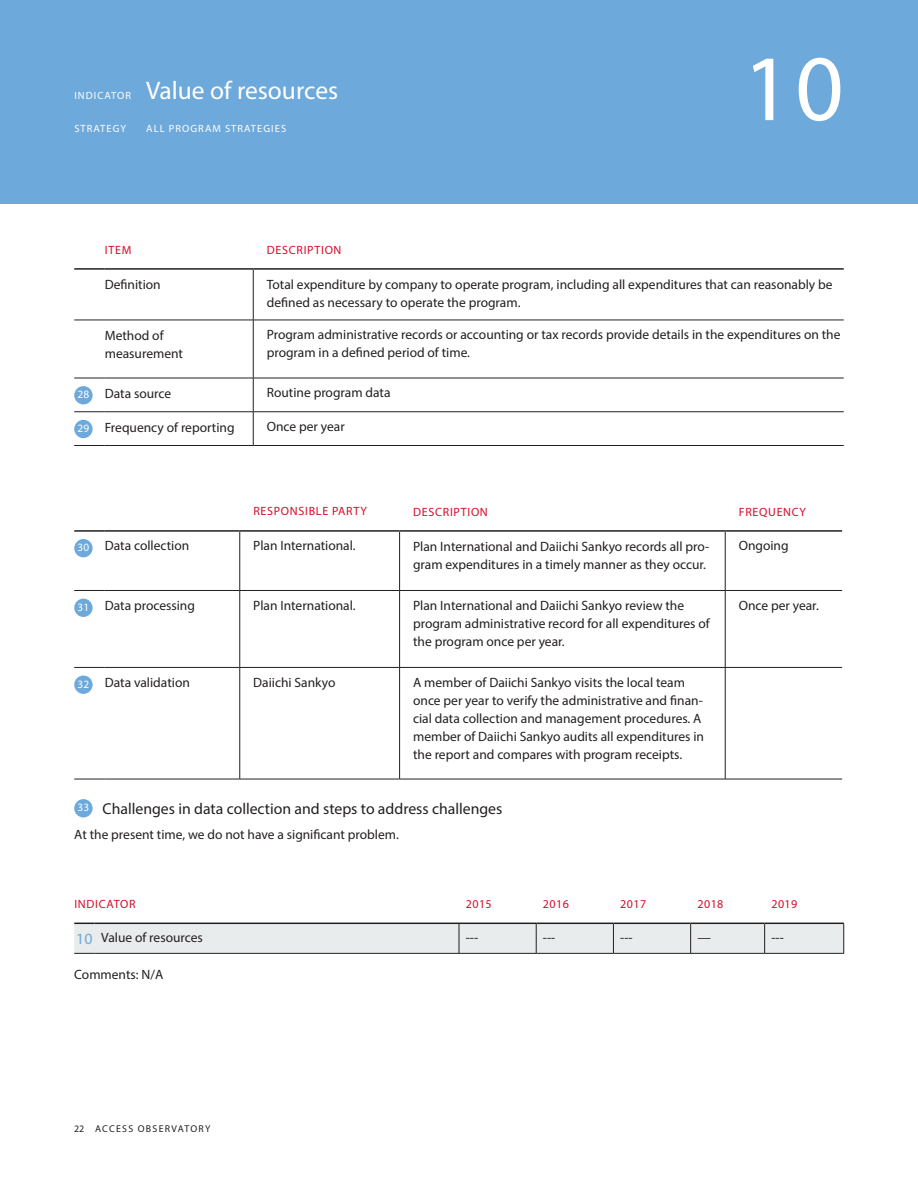
<style>
.page{position:relative;width:918px;height:1188px;background:#fff}
.page>*{position:absolute;margin:0;border:0;box-sizing:border-box;transform-origin:0 0}
.Indicator{font:94.5px "Myriad Pro";color:#fff}
.Indicator_Label_Sans{font:25.5px "Myriad Pro";color:#fff}
.Question_Semibold{font:15.75px "Myriad Pro";color:#231f20}
.Question_Semibold-2{font:15.75px "Myriad Pro";color:#6da9db}
.Response_Book_Body{font:13.5px/18px "Myriad Pro";color:#231f20}
.Table_Bold{font:13.5px/18px "Myriad Pro";color:#231f20}
.Table_Body{font:13.5px "Myriad Pro";color:#231f20}
.Response_Book_Body-2{font:12px "Myriad Pro";letter-spacing:.06em;color:#d30d2b}
.Table_Red_Header{font:12px "Myriad Pro";letter-spacing:.04em;color:#d30d2b}
.Table_Red_Header-2{font:12px "Myriad Pro";letter-spacing:.06em;color:#d30d2b}
.Question{font:11.25px "Myriad Pro";letter-spacing:.04em;color:#fff}
.Indicator_Label_Sans-2{font:10.5px "Myriad Pro";letter-spacing:.1em;color:#fff}
.t1{font:9.9px "Myriad Pro";letter-spacing:.13em;color:#231f20}
</style>
<div class="page">
<div style="left:0;top:0;width:918px;height:203px;background:#6da9db"></div>
<hr style="left:253px;top:270px;width:1px;height:50px;background:#231f20">
<hr style="left:74px;top:320px;width:31px;height:1px;background:#231f20">
<hr style="left:105px;top:320px;width:148px;height:1px;background:#231f20">
<hr style="left:253px;top:320px;width:591px;height:1px;background:#231f20">
<hr style="left:253px;top:320px;width:1px;height:58px;background:#231f20">
<hr style="left:74px;top:378px;width:31px;height:1px;background:#231f20">
<hr style="left:105px;top:378px;width:148px;height:1px;background:#231f20">
<hr style="left:253px;top:378px;width:591px;height:1px;background:#231f20">
<hr style="left:253px;top:378px;width:1px;height:34px;background:#231f20">
<hr style="left:74px;top:411px;width:31px;height:1px;background:#231f20">
<hr style="left:105px;top:411px;width:148px;height:1px;background:#231f20">
<hr style="left:253px;top:411px;width:591px;height:1px;background:#231f20">
<hr style="left:253px;top:412px;width:1px;height:33px;background:#231f20">
<hr style="left:74px;top:445px;width:31px;height:1px;background:#231f20">
<hr style="left:105px;top:445px;width:148px;height:1px;background:#231f20">
<hr style="left:253px;top:445px;width:591px;height:1px;background:#231f20">
<hr style="left:74px;top:268px;width:31px;height:2px;background:#231f20">
<hr style="left:105px;top:268px;width:148px;height:2px;background:#231f20">
<hr style="left:253px;top:268px;width:591px;height:2px;background:#231f20">
<div style="left:74px;top:386px;width:19px;height:18px;background:#6da9db;border-radius:50%"></div>
<div style="left:74px;top:420px;width:19px;height:18px;background:#6da9db;border-radius:50%"></div>
<hr style="left:240px;top:532px;width:1px;height:58px;background:#231f20">
<hr style="left:74px;top:590px;width:31px;height:1px;background:#231f20">
<hr style="left:105px;top:590px;width:135px;height:1px;background:#231f20">
<hr style="left:240px;top:590px;width:160px;height:1px;background:#231f20">
<hr style="left:240px;top:591px;width:1px;height:76px;background:#231f20">
<hr style="left:400px;top:590px;width:325px;height:1px;background:#231f20">
<hr style="left:725px;top:590px;width:117px;height:1px;background:#231f20">
<hr style="left:74px;top:667px;width:31px;height:1px;background:#231f20">
<hr style="left:105px;top:667px;width:135px;height:1px;background:#231f20">
<hr style="left:240px;top:667px;width:160px;height:1px;background:#231f20">
<hr style="left:240px;top:668px;width:1px;height:111px;background:#231f20">
<hr style="left:400px;top:667px;width:325px;height:1px;background:#231f20">
<hr style="left:725px;top:667px;width:117px;height:1px;background:#231f20">
<hr style="left:74px;top:779px;width:31px;height:1px;background:#231f20">
<hr style="left:105px;top:779px;width:135px;height:1px;background:#231f20">
<hr style="left:240px;top:779px;width:160px;height:1px;background:#231f20">
<hr style="left:400px;top:779px;width:325px;height:1px;background:#231f20">
<hr style="left:725px;top:779px;width:117px;height:1px;background:#231f20">
<hr style="left:74px;top:530px;width:31px;height:2px;background:#231f20">
<hr style="left:105px;top:530px;width:135px;height:2px;background:#231f20">
<hr style="left:240px;top:530px;width:160px;height:2px;background:#231f20">
<hr style="left:400px;top:530px;width:325px;height:2px;background:#231f20">
<hr style="left:725px;top:530px;width:117px;height:2px;background:#231f20">
<hr style="left:725px;top:532px;width:1px;height:58px;background:#231f20">
<hr style="left:725px;top:591px;width:1px;height:76px;background:#231f20">
<hr style="left:725px;top:668px;width:1px;height:111px;background:#231f20">
<hr style="left:399px;top:532px;width:1px;height:58px;background:#231f20">
<hr style="left:399px;top:591px;width:1px;height:76px;background:#231f20">
<hr style="left:399px;top:668px;width:1px;height:111px;background:#231f20">
<div style="left:74px;top:539px;width:19px;height:18px;background:#6da9db;border-radius:50%"></div>
<div style="left:74px;top:599px;width:19px;height:18px;background:#6da9db;border-radius:50%"></div>
<div style="left:74px;top:676px;width:19px;height:18px;background:#6da9db;border-radius:50%"></div>
<div style="left:74px;top:799px;width:19px;height:18px;background:#6da9db;border-radius:50%"></div>
<svg style="left:74px;top:923px;width:770px;height:31px;background:#d9dcdd"></svg>
<p class="Indicator_Label_Sans-2" style="left:74px;top:89px;width:58px">INDICATOR</p>
<p class="Indicator_Label_Sans" style="left:146px;top:75px;width:194px">Value of resources</p>
<p class="Indicator_Label_Sans-2" style="left:74px;top:122px;width:53px">STRATEGY</p>
<p class="Indicator_Label_Sans-2" style="left:146px;top:122px;width:141px">ALL PROGRAM STRATEGIES</p>
<p class="Indicator" style="left:743px;top:30px;width:102px">10</p>
<p class="Response_Book_Body-2" style="left:105px;top:243px;width:28px">ITEM</p>
<p class="Response_Book_Body-2" style="left:267px;top:243px;width:76px">DESCRIPTION</p>
<p class="Table_Bold" style="left:105px;top:275px;width:58px">Definition</p>
<p class="Response_Book_Body" style="left:267px;top:275px;width:567px">Total expenditure by company to operate program, including all expenditures that can reasonably be defined as necessary to operate the program.</p>
<p class="Table_Bold" style="left:105px;top:326px;width:80px">Method of measurement</p>
<p class="Response_Book_Body" style="left:267px;top:325px;width:575px">Program administrative records or accounting or tax records provide details in the expenditures on the program in a defined period of time.</p>
<p class="Question" style="left:77px;top:388px;width:13px">28</p>
<p class="Table_Bold" style="left:105px;top:384px;width:68px">Data source</p>
<p class="Response_Book_Body" style="left:267px;top:383px;width:125px">Routine program data</p>
<p class="Question" style="left:77px;top:421px;width:13px">29</p>
<p class="Table_Bold" style="left:105px;top:418px;width:131px">Frequency of reporting</p>
<p class="Response_Book_Body" style="left:267px;top:417px;width:80px">Once per year</p>
<p class="Response_Book_Body-2" style="left:253px;top:504px;width:115px">RESPONSIBLE PARTY</p>
<p class="Response_Book_Body-2" style="left:413px;top:505px;width:76px">DESCRIPTION</p>
<p class="Response_Book_Body-2" style="left:739px;top:505px;width:69px">FREQUENCY</p>
<p class="Question" style="left:77px;top:540px;width:13px">30</p>
<p class="Table_Bold" style="left:105px;top:536px;width:86px">Data collection</p>
<p class="Response_Book_Body" style="left:253px;top:536px;width:104px">Plan International.</p>
<p class="Response_Book_Body" style="left:413px;top:537px;width:298px">Plan International and Daiichi Sankyo records all pro&shy;gram expenditures in a timely manner as they occur.</p>
<p class="Response_Book_Body" style="left:739px;top:536px;width:51px">Ongoing</p>
<p class="Question" style="left:77px;top:600px;width:13px">31</p>
<p class="Table_Bold" style="left:105px;top:596px;width:92px">Data processing</p>
<p class="Response_Book_Body" style="left:253px;top:596px;width:104px">Plan International.</p>
<p class="Response_Book_Body" style="left:413px;top:597px;width:298px">Plan International and Daiichi Sankyo review the program administrative record for all expenditures of the program once per year.</p>
<p class="Response_Book_Body" style="left:739px;top:597px;width:82px">Once per year.</p>
<p class="Question" style="left:77px;top:677px;width:13px">32</p>
<p class="Table_Bold" style="left:105px;top:673px;width:87px">Data validation</p>
<p class="Response_Book_Body" style="left:253px;top:673px;width:84px">Daiichi Sankyo</p>
<p class="Response_Book_Body" style="left:413px;top:673px;width:292px">A member of Daiichi Sankyo visits the local team once per year to verify the administrative and finan&shy;cial data collection and management procedures. A member of Daiichi Sankyo audits all expenditures in the report and compares with program receipts.</p>
<p class="Question" style="left:77px;top:801px;width:13px">33</p>
<p class="Question_Semibold" style="left:103px;top:799px;width:401px">Challenges in data collection and steps to address challenges</p>
<p class="Response_Book_Body" style="left:74px;top:825px;width:326px">At the present time, we do not have a significant problem.</p>
<p class="Table_Red_Header-2" style="left:74px;top:897px;width:63px">INDICATOR</p>
<p class="Table_Red_Header" style="left:466px;top:897px;width:28px">2015</p>
<p class="Table_Red_Header" style="left:543px;top:897px;width:28px">2016</p>
<p class="Table_Red_Header" style="left:620px;top:897px;width:28px">2017</p>
<p class="Table_Red_Header" style="left:697px;top:897px;width:28px">2018</p>
<p class="Table_Red_Header" style="left:771px;top:897px;width:28px">2019</p>
<p class="Question_Semibold-2" style="left:76px;top:929px;width:18px">10</p>
<p class="Table_Bold" style="left:101px;top:929px;width:103px">Value of resources</p>
<p class="Table_Body" style="left:466px;top:930px;width:14px">---</p>
<p class="Table_Body" style="left:543px;top:930px;width:14px">---</p>
<p class="Table_Body" style="left:620px;top:930px;width:14px">---</p>
<p class="Table_Body" style="left:697px;top:930px;width:15px">—</p>
<p class="Table_Body" style="left:771px;top:930px;width:14px">---</p>
<p class="Response_Book_Body" style="left:74px;top:965px;width:91px">Comments: N/A</p>
<p class="t1" style="left:74px;top:1123px;width:138px">22 ACCESS OBSERVATORY</p>
</div>
